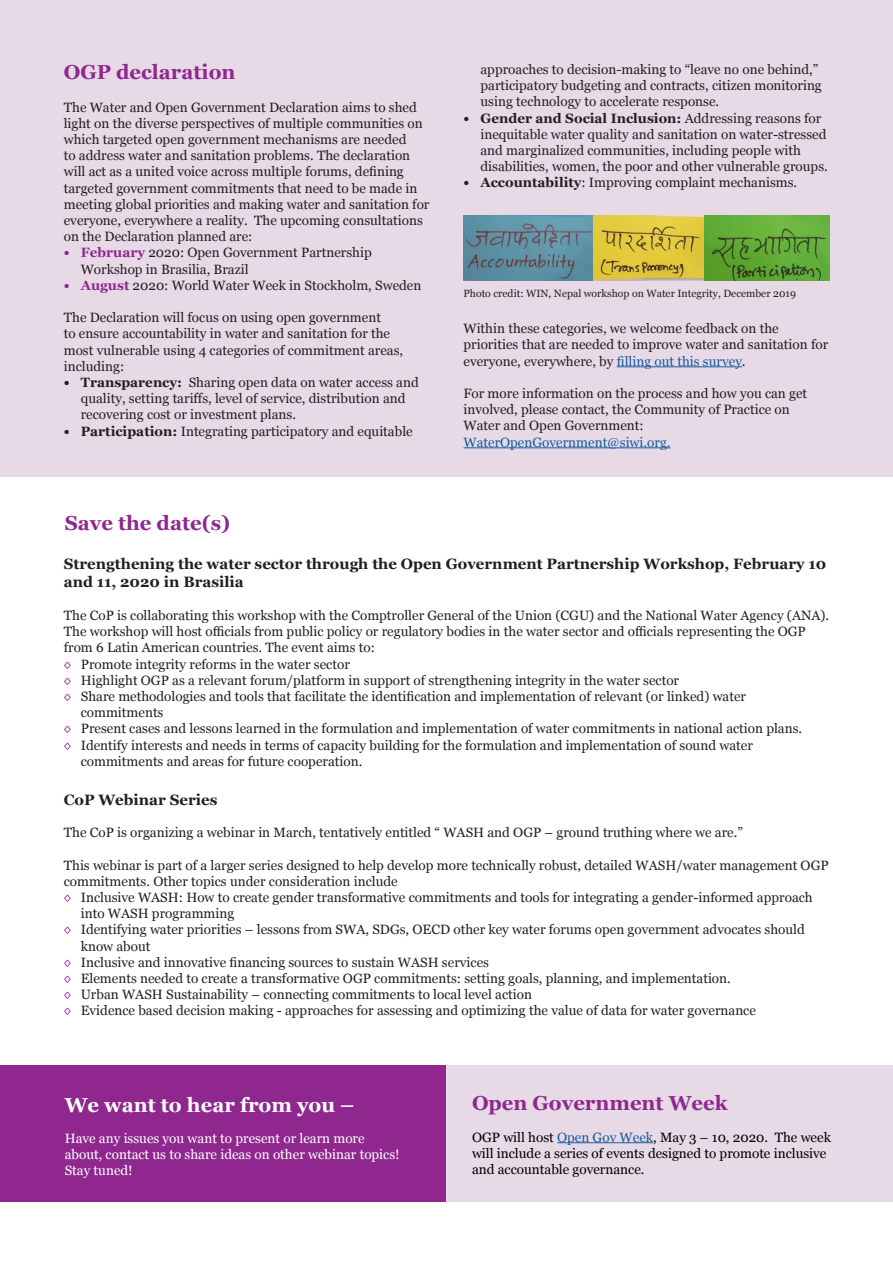
<style>
.page{position:relative;width:893px;height:1263px;background:#fff}
.page>*{position:absolute;margin:0;border:0;box-sizing:border-box;transform-origin:0 0}
.t1{font:700 20.25px "Georgia";color:#8f278f}
.t2{font:700 20.25px "Georgia";color:#fff}
.t3{font:700 15px/18px "Georgia";color:#231f20}
.t4{font:13.5px/16.2px "Georgia";color:#231f20}
.t5{font:13.5px/16.2px "Georgia";color:#000}
.t6{font:13.5px/16.2px "Georgia";color:#fff}
.t7{font:13.5px "Georgia";color:#175d9e}
.t8{font:10.5px "Georgia";color:#231f20}
.s1{font-weight:700;color:#8f278f}
.s2{font-weight:700}
.s3{color:#175d9e}
.s4{color:#8f278f}
</style>
<div class="page">
<div style="left:0;top:0;width:893px;height:476px;background:#e7d9e6"></div>
<hr style="left:617px;top:366px;width:125px;height:1px;background:#175d9e">
<hr style="left:463px;top:447px;width:207px;height:1px;background:#175d9e">
<img style="left:463px;top:215px;width:242px;height:65px">
<img style="left:705px;top:215px;width:125px;height:65px">
<div style="left:0;top:1065px;width:446px;height:136px;background:#8f278f"></div>
<div style="left:446px;top:1065px;width:447px;height:136px;background:#e7d9e6"></div>
<hr style="left:557px;top:1142px;width:96px;height:1px;background:#175d9e">
<p class="t1" style="left:64px;top:57px;width:173px">OGP declaration</p>
<p class="t4" style="left:64px;top:98px;width:367px">The Water and Open Government Declaration aims to shed light on the diverse perspectives of multiple communities on which targeted open government mechanisms are needed<br>to address water and sanitation problems. The declaration will act as a united voice across multiple forums, defining targeted government commitments that need to be made in meeting global priorities and making water and sanitation for everyone, everywhere a reality. The upcoming consultations on the Declaration planned are:</p>
<p class="t4" style="left:81px;top:244px;width:292px;text-indent:-17px"><span class="s1">• February</span> 2020: Open Government Partnership<br>Workshop in Brasilia, Brazil</p>
<p class="t4" style="left:64px;top:276px;width:359px"><span class="s1">• August</span> 2020: World Water Week in Stockholm, Sweden</p>
<p class="t4" style="left:64px;top:309px;width:341px">The Declaration will focus on using open government<br>to ensure accountability in water and sanitation for the most vulnerable using 4 categories of commitment areas, including:</p>
<p class="t4" style="left:81px;top:374px;width:339px;text-indent:-17px"><span class="s2">• Transparency:</span> Sharing open data on water access and quality, setting tariffs, level of service, distribution and recovering cost or investment plans.</p>
<p class="t4" style="left:64px;top:422px;width:350px"><span class="s2">• Participation:</span> Integrating participatory and equitable</p>
<p class="t4" style="left:480px;top:61px;width:343px">approaches to decision-making to “leave no one behind,” participatory budgeting and contracts, citizen monitoring using technology to accelerate response.</p>
<p class="t4" style="left:480px;top:109px;width:349px;text-indent:-17px"><span class="s2">• Gender and Social Inclusion:</span> Addressing reasons for inequitable water quality and sanitation on water-stressed and marginalized communities, including people with disabilities, women, the poor and other vulnerable groups.</p>
<p class="t4" style="left:463px;top:174px;width:335px"><span class="s2">• Accountability</span>: Improving complaint mechanisms.</p>
<p class="t8" style="left:463px;top:286px;width:334px">Photo credit: WIN, Nepal workshop on Water Integrity, December 2019</p>
<p class="t4" style="left:463px;top:320px;width:366px">Within these categories, we welcome feedback on the priorities that are needed to improve water and sanitation for everyone, everywhere, by <span class="s3">filling out this survey</span>.</p>
<p class="t4" style="left:463px;top:385px;width:345px">For more information on the process and how you can get involved, please contact, the Community of Practice on<br>Water and Open Government:</p>
<p class="t7" style="left:463px;top:432px;width:209px">WaterOpenGovernment@siwi.org.</p>
<p class="t1" style="left:65px;top:508px;width:167px">Save the date(s)</p>
<p class="t3" style="left:64px;top:554px;width:764px">Strengthening the water sector through the Open Government Partnership Workshop, February 10 and 11, 2020 in Brasilia</p>
<p class="t4" style="left:64px;top:607px;width:767px">The CoP is collaborating this workshop with the Comptroller General of the Union (CGU) and the National Water Agency (ANA).<br>The workshop will host officials from public policy or regulatory bodies in the water sector and officials representing the OGP from 6 Latin American countries. The event aims to:</p>
<p class="t4" style="left:64px;top:655px;width:288px"><span class="s4">◊</span> Promote integrity reforms in the water sector</p>
<p class="t4" style="left:64px;top:671px;width:617px"><span class="s4">◊</span> Highlight OGP as a relevant forum/platform in support of strengthening integrity in the water sector</p>
<p class="t4" style="left:81px;top:688px;width:667px;text-indent:-17px"><span class="s4">◊</span> Share methodologies and tools that facilitate the identification and implementation of relevant (or linked) water commitments</p>
<p class="t4" style="left:64px;top:720px;width:740px"><span class="s4">◊</span> Present cases and lessons learned in the formulation and implementation of water commitments in national action plans.</p>
<p class="t4" style="left:81px;top:736px;width:674px;text-indent:-17px"><span class="s4">◊</span> Identify interests and needs in terms of capacity building for the formulation and implementation of sound water commitments and areas for future cooperation.</p>
<p class="t3" style="left:64px;top:790px;width:155px">CoP Webinar Series</p>
<p class="t4" style="left:64px;top:824px;width:681px">The CoP is organizing a webinar in March, tentatively entitled “ WASH and OGP – ground truthing where we are.”</p>
<p class="t4" style="left:64px;top:856px;width:766px">This webinar is part of a larger series designed to help develop more technically robust, detailed WASH/water management OGP commitments. Other topics under consideration include</p>
<p class="t4" style="left:81px;top:889px;width:733px;text-indent:-17px"><span class="s4">◊</span> Inclusive WASH: How to create gender transformative commitments and tools for integrating a gender-informed approach into WASH programming</p>
<p class="t4" style="left:81px;top:921px;width:726px;text-indent:-17px"><span class="s4">◊</span> Identifying water priorities – lessons from SWA, SDGs, OECD other key water forums open government advocates should know about</p>
<p class="t4" style="left:64px;top:953px;width:427px"><span class="s4">◊</span> Inclusive and innovative financing sources to sustain WASH services</p>
<p class="t4" style="left:64px;top:970px;width:669px"><span class="s4">◊</span> Elements needed to create a transformative OGP commitments: setting goals, planning, and implementation.</p>
<p class="t4" style="left:64px;top:986px;width:470px"><span class="s4">◊</span> Urban WASH Sustainability – connecting commitments to local level action</p>
<p class="t4" style="left:64px;top:1002px;width:694px"><span class="s4">◊</span> Evidence based decision making - approaches for assessing and optimizing the value of data for water governance</p>
<p class="t2" style="left:65px;top:1089px;width:291px">We want to hear from you –</p>
<p class="t6" style="left:65px;top:1130px;width:336px">Have any issues you want to present or learn more about, contact us to share ideas on other webinar topics!<br>Stay tuned!</p>
<p class="t1" style="left:472px;top:1088px;width:257px">Open Government Week</p>
<p class="t5" style="left:472px;top:1128px;width:360px">OGP will host <span class="s3">Open Gov Week</span>, May 3 – 10, 2020. The week will include a series of events designed to promote inclusive and accountable governance.</p>
</div>
